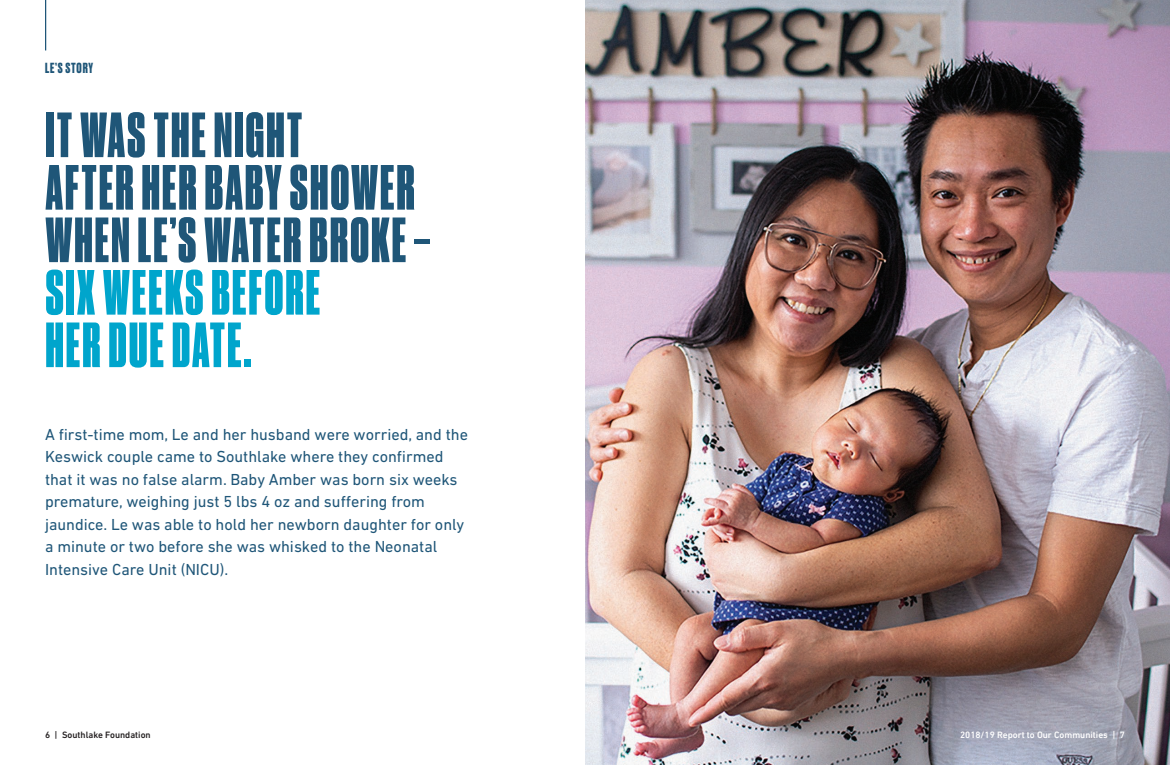
<style>
.page{position:relative;width:1170px;height:765px;background:#fff}
.page>*{position:absolute;margin:0;border:0;box-sizing:border-box;transform-origin:0 0}
.t1{font:60px/52.5px "Druk Cond Super";letter-spacing:.04em;color:#1f5678}
.t2{font:16.25px/22.5px "DIN Next LT Pro";color:#1f5678}
.t3{font:700 13.75px "Druk";letter-spacing:.055em;color:#1f5678}
.t4{font:500 9.38px "DIN Next LT Pro";color:#fff}
.t5{font:500 9.38px "DIN Next LT Pro";color:#231f20}
.s1{color:#00a5cc}
</style>
<div class="page">
<hr style="left:45px;top:0;width:1px;height:50px;background:#1f5678">
<img style="left:585px;top:0;width:585px;height:765px">
<p class="t3" style="left:45px;top:58px;width:49px">LE’S STORY</p>
<p class="t1" style="left:46px;top:108px;width:387px">IT WAS THE NIGHT<br>AFTER HER BABY SHOWER<br>WHEN LE’S WATER BROKE –<br><span class="s1">SIX WEEKS BEFORE<br>HER DUE DATE.</span></p>
<p class="t2" style="left:45px;top:423px;width:425px">A first-time mom, Le and her husband were worried, and the Keswick couple came to Southlake where they confirmed that it was no false alarm. Baby Amber was born six weeks premature, weighing just 5 lbs 4 oz and suffering from jaundice. Le was able to hold her newborn daughter for only a minute or two before she was whisked to the Neonatal Intensive Care Unit (NICU).</p>
<p class="t5" style="left:45px;top:730px;width:107px">6 | Southlake Foundation</p>
<p class="t4" style="left:960px;top:730px;width:166px">2018/19 Report to Our Communities | 7</p>
</div>
